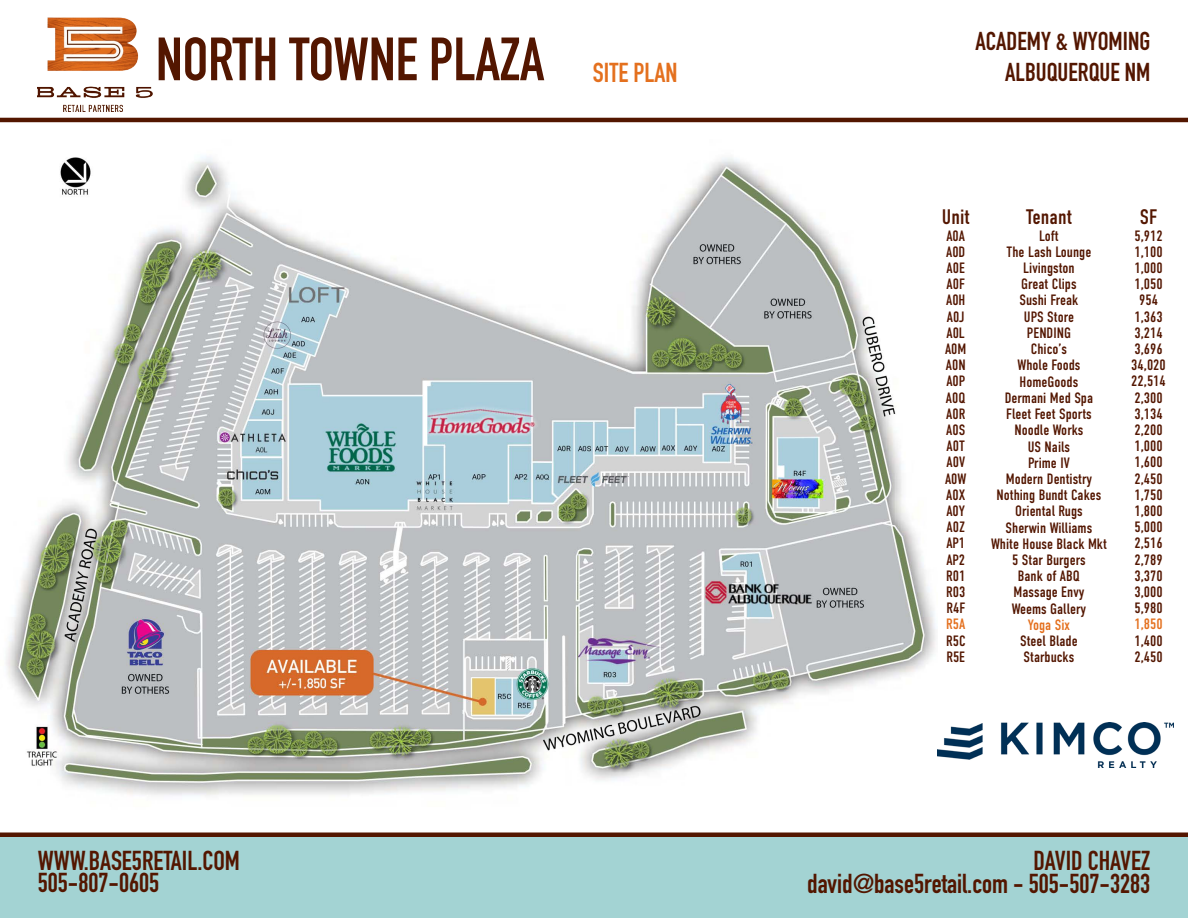
<style>
.page{position:relative;width:1188px;height:918px;background:#fff}
.page>*{position:absolute;margin:0;border:0;box-sizing:border-box;transform-origin:0 0}
.t1{font:700 60px "DIN Condensed";color:#531600}
.t2{font:700 27px/22.5px "DIN Condensed";color:#531600;text-align:right}
.t3{font:700 27px "DIN Condensed";color:#e4701e}
.t4{font:700 25.5px/30.6px "DIN Condensed";color:#531600;text-align:right}
.t5{font:21px "DIN Condensed";color:#531600}
.t6{font:15px "DIN Condensed";color:#531600}
.t7{font:15px "DIN Condensed";color:#e4701e}
</style>
<div class="page">
<img style="left:38px;top:17px;width:114px;height:95px">
<hr style="left:0;top:118px;width:1188px;height:4px;background:#531600">
<div style="left:0;top:832px;width:1188px;height:5px;background:#531600"></div>
<div style="left:0;top:837px;width:1188px;height:81px;background:#a3d3d3"></div>
<img style="left:6px;top:156px;width:930px;height:640px">
<img style="left:937px;top:722px;width:237px;height:45px">
<h1 class="t1" style="left:156px;top:19px;width:390px">NORTH TOWNE PLAZA</h1>
<p class="t3" style="left:593px;top:54px;width:86px">SITE PLAN</p>
<h2 class="t2" style="left:38px;top:849px;width:204px;text-align:left">WWW.BASE5RETAIL.COM<br>505-807-0605</h2>
<h3 class="t4" style="left:976px;top:26px;width:176px">ACADEMY &amp; WYOMING<br>ALBUQUERQUE NM</h3>
<p class="t5" style="left:942px;top:205px;width:29px">Unit</p>
<p class="t5" style="left:1026px;top:205px;width:48px">Tenant</p>
<p class="t5" style="left:1140px;top:205px;width:19px">SF</p>
<p class="t6" style="left:946px;top:227px;width:20px">A0A</p>
<p class="t6" style="left:1039px;top:227px;width:21px">Loft</p>
<p class="t6" style="left:1134px;top:227px;width:30px">5,912</p>
<p class="t6" style="left:946px;top:243px;width:21px">A0D</p>
<p class="t6" style="left:1007px;top:243px;width:86px">The Lash Lounge</p>
<p class="t6" style="left:1134px;top:243px;width:30px">1,100</p>
<p class="t6" style="left:947px;top:259px;width:20px">A0E</p>
<p class="t6" style="left:1023px;top:259px;width:53px">Livingston</p>
<p class="t6" style="left:1134px;top:259px;width:30px">1,000</p>
<p class="t6" style="left:947px;top:276px;width:20px">A0F</p>
<p class="t6" style="left:1021px;top:276px;width:57px">Great Clips</p>
<p class="t6" style="left:1134px;top:276px;width:30px">1,050</p>
<p class="t6" style="left:946px;top:292px;width:21px">A0H</p>
<p class="t6" style="left:1019px;top:292px;width:60px">Sushi Freak</p>
<p class="t6" style="left:1139px;top:292px;width:20px">954</p>
<p class="t6" style="left:947px;top:308px;width:19px">A0J</p>
<p class="t6" style="left:1024px;top:308px;width:52px">UPS Store</p>
<p class="t6" style="left:1134px;top:308px;width:30px">1,363</p>
<p class="t6" style="left:947px;top:324px;width:20px">A0L</p>
<p class="t6" style="left:1027px;top:324px;width:45px">PENDING</p>
<p class="t6" style="left:1134px;top:324px;width:30px">3,214</p>
<p class="t6" style="left:945px;top:340px;width:23px">A0M</p>
<p class="t6" style="left:1031px;top:341px;width:38px">Chico’s</p>
<p class="t6" style="left:1134px;top:340px;width:30px">3,696</p>
<p class="t6" style="left:946px;top:357px;width:21px">A0N</p>
<p class="t6" style="left:1017px;top:357px;width:64px">Whole Foods</p>
<p class="t6" style="left:1131px;top:357px;width:36px">34,020</p>
<p class="t6" style="left:946px;top:373px;width:20px">A0P</p>
<p class="t6" style="left:1020px;top:373px;width:60px">HomeGoods</p>
<p class="t6" style="left:1131px;top:373px;width:36px">22,514</p>
<p class="t6" style="left:946px;top:389px;width:21px">A0Q</p>
<p class="t6" style="left:1005px;top:389px;width:90px">Dermani Med Spa</p>
<p class="t6" style="left:1134px;top:389px;width:30px">2,300</p>
<p class="t6" style="left:946px;top:405px;width:21px">A0R</p>
<p class="t6" style="left:1006px;top:405px;width:87px">Fleet Feet Sports</p>
<p class="t6" style="left:1134px;top:405px;width:30px">3,134</p>
<p class="t6" style="left:946px;top:422px;width:21px">A0S</p>
<p class="t6" style="left:1014px;top:422px;width:71px">Noodle Works</p>
<p class="t6" style="left:1134px;top:422px;width:30px">2,200</p>
<p class="t6" style="left:947px;top:438px;width:20px">A0T</p>
<p class="t6" style="left:1028px;top:438px;width:44px">US Nails</p>
<p class="t6" style="left:1134px;top:438px;width:30px">1,000</p>
<p class="t6" style="left:947px;top:454px;width:20px">A0V</p>
<p class="t6" style="left:1028px;top:454px;width:43px">Prime IV</p>
<p class="t6" style="left:1134px;top:454px;width:30px">1,600</p>
<p class="t6" style="left:945px;top:470px;width:23px">A0W</p>
<p class="t6" style="left:1006px;top:471px;width:88px">Modern Dentistry</p>
<p class="t6" style="left:1134px;top:470px;width:30px">2,450</p>
<p class="t6" style="left:946px;top:486px;width:21px">A0X</p>
<p class="t6" style="left:997px;top:487px;width:106px">Nothing Bundt Cakes</p>
<p class="t6" style="left:1134px;top:486px;width:30px">1,750</p>
<p class="t6" style="left:946px;top:502px;width:20px">A0Y</p>
<p class="t6" style="left:1015px;top:503px;width:69px">Oriental Rugs</p>
<p class="t6" style="left:1134px;top:502px;width:30px">1,800</p>
<p class="t6" style="left:947px;top:519px;width:20px">A0Z</p>
<p class="t6" style="left:1006px;top:519px;width:88px">Sherwin Williams</p>
<p class="t6" style="left:1134px;top:519px;width:30px">5,000</p>
<p class="t6" style="left:946px;top:535px;width:20px">AP1</p>
<p class="t6" style="left:991px;top:535px;width:117px">White House Black Mkt</p>
<p class="t6" style="left:1134px;top:535px;width:30px">2,516</p>
<p class="t6" style="left:946px;top:551px;width:20px">AP2</p>
<p class="t6" style="left:1012px;top:551px;width:75px">5 Star Burgers</p>
<p class="t6" style="left:1134px;top:551px;width:30px">2,789</p>
<p class="t6" style="left:946px;top:567px;width:21px">R01</p>
<p class="t6" style="left:1018px;top:568px;width:63px">Bank of ABQ</p>
<p class="t6" style="left:1134px;top:567px;width:30px">3,370</p>
<p class="t6" style="left:946px;top:583px;width:21px">R03</p>
<p class="t6" style="left:1014px;top:584px;width:72px">Massage Envy</p>
<p class="t6" style="left:1134px;top:583px;width:30px">3,000</p>
<p class="t6" style="left:946px;top:600px;width:20px">R4F</p>
<p class="t6" style="left:1012px;top:600px;width:76px">Weems Gallery</p>
<p class="t6" style="left:1134px;top:600px;width:30px">5,980</p>
<p class="t7" style="left:946px;top:616px;width:21px">R5A</p>
<p class="t7" style="left:1028px;top:617px;width:44px">Yoga Six</p>
<p class="t7" style="left:1134px;top:616px;width:30px">1,850</p>
<p class="t6" style="left:946px;top:632px;width:21px">R5C</p>
<p class="t6" style="left:1020px;top:633px;width:59px">Steel Blade</p>
<p class="t6" style="left:1134px;top:632px;width:30px">1,400</p>
<p class="t6" style="left:946px;top:648px;width:20px">R5E</p>
<p class="t6" style="left:1024px;top:649px;width:52px">Starbucks</p>
<p class="t6" style="left:1134px;top:648px;width:30px">2,450</p>
<h2 class="t2" style="left:807px;top:849px;width:345px">DAVID CHAVEZ<br>david@base5retail.com - 505-507-3283</h2>
</div>
